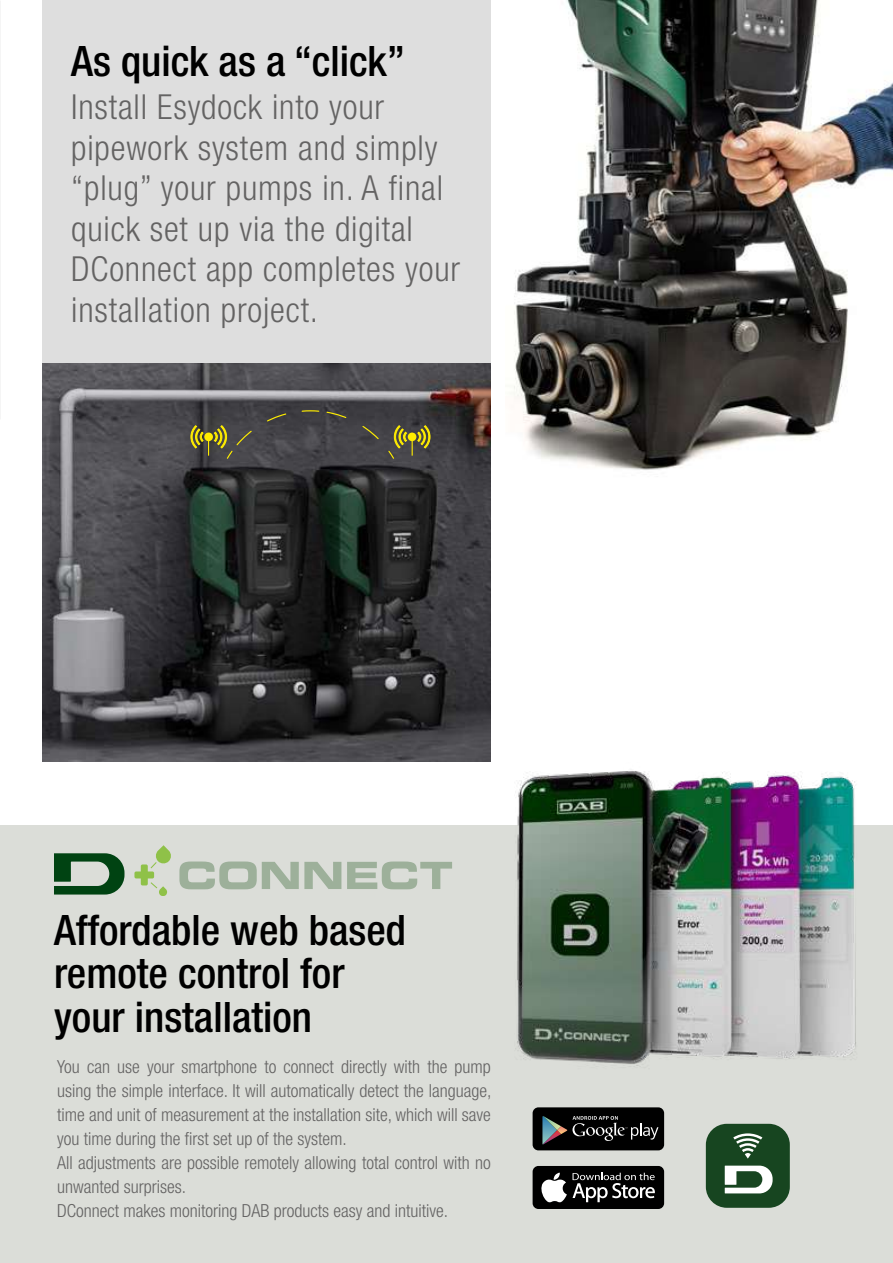
<style>
.page{position:relative;width:893px;height:1263px;background:#fff}
.page>*{position:absolute;margin:0;border:0;box-sizing:border-box;transform-origin:0 0}
.t1{font:500 condensed 42px/43.5px "Helvetica Neue LT Std";color:#000}
.t2{font:300 condensed 34.5px/40.5px "Helvetica Neue LT Std";letter-spacing:.025em;color:#646363}
.t3{font:300 condensed 18px/24px "Helvetica Neue LT Std";color:#646363}
</style>
<div class="page">
<div style="left:43px;top:0;width:448px;height:739px;background:#dedede"></div>
<img style="left:513px;top:0;width:380px;height:470px">
<div style="left:0;top:825px;width:893px;height:438px;background:#dbddd8"></div>
<div style="left:706px;top:1124px;width:84px;height:84px;background:#174520;border-radius:21px"></div>
<svg style="left:725px;top:1165px;width:48px;height:28px"></svg>
<svg style="left:733px;top:1133px;width:29px;height:25px"></svg>
<img style="left:488px;top:761px;width:368px;height:348px">
<img style="left:43px;top:363px;width:448px;height:398px">
<svg style="left:190px;top:410px;width:240px;height:50px;background:#4f4d42"></svg>
<div style="left:533px;top:1166px;width:131px;height:43px;background:#000;border-radius:6px"></div>
<svg style="left:541px;top:1173px;width:114px;height:29px"></svg>
<div style="left:533px;top:1107px;width:131px;height:43px;background:#000;border-radius:6px"></div>
<svg style="left:542px;top:1116px;width:116px;height:28px"></svg>
<svg style="left:179px;top:861px;width:162px;height:28px"></svg>
<svg style="left:347px;top:861px;width:105px;height:28px"></svg>
<svg style="left:54px;top:853px;width:70px;height:41px"></svg>
<svg style="left:134px;top:845px;width:37px;height:50px"></svg>
<h1 class="t1" style="left:71px;top:39px;width:335px">As quick as a “click”</h1>
<h2 class="t2" style="left:71px;top:87px;width:390px">Install Esydock into your pipework system and simply “plug” your pumps in. A final quick set up via the digital<br>DConnect app completes your installation project.</h2>
<h1 class="t1" style="left:54px;top:907px;width:353px">Affordable web based remote control for your installation</h1>
<p class="t3" style="left:57px;top:1055px;width:436px">You can use your smartphone to connect directly with the pump using the simple interface. It will automatically detect the language, time and unit of measurement at the installation site, which will save you time during the first set up of the system.<br>All adjustments are possible remotely allowing total control with no unwanted surprises.<br>DConnect makes monitoring DAB products easy and intuitive.</p>
</div>
